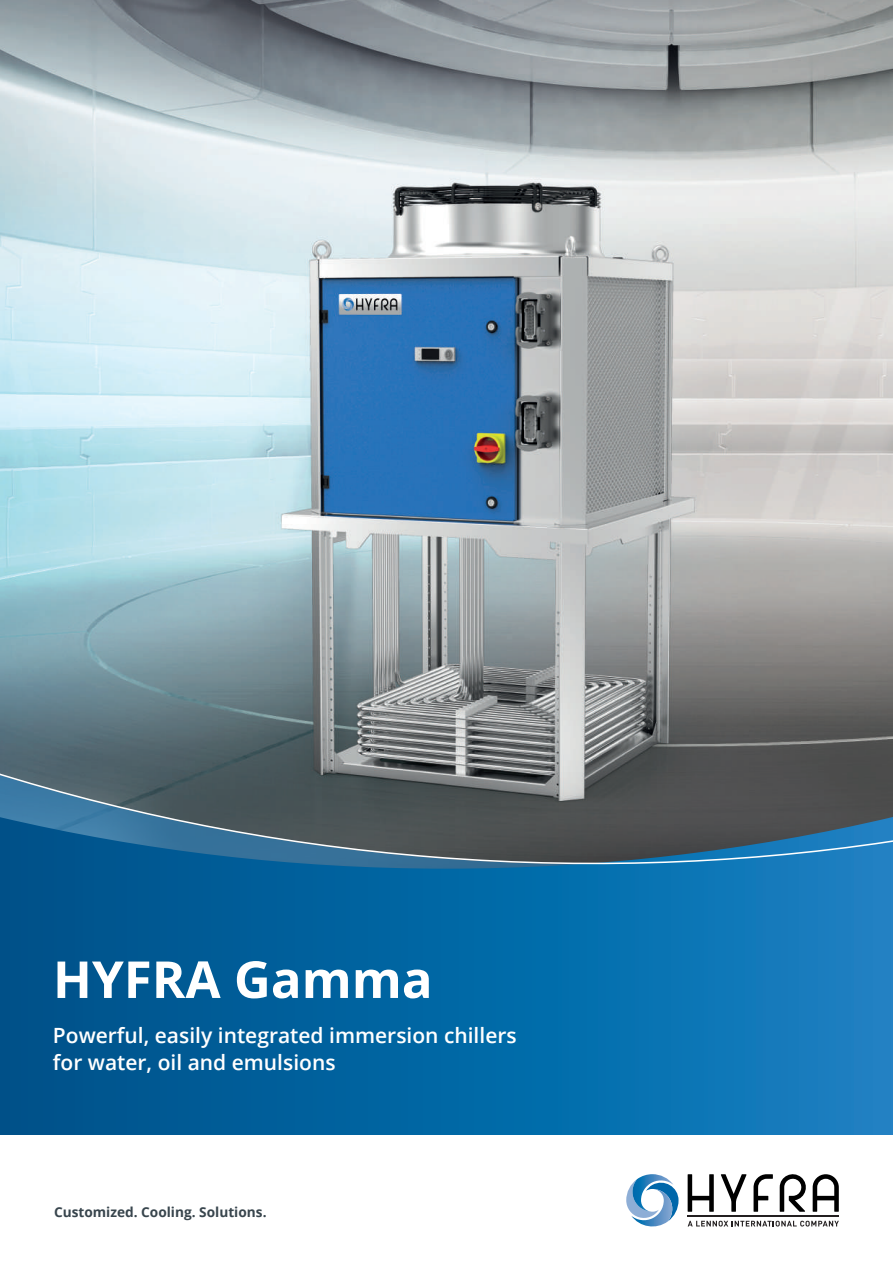
<style>
.page{position:relative;width:893px;height:1263px;background:#fff}
.page>*{position:absolute;margin:0;border:0;box-sizing:border-box;transform-origin:0 0}
.t1{font:700 51px "Open Sans";color:#fff}
.t2{font:600 21px/27px "Open Sans";color:#fff}
.t3{font:700 13.65px "Open Sans";color:#38454d}
</style>
<div class="page">
<img style="left:0;top:0;width:893px;height:759px">
<svg style="left:0;top:870px;width:893px;height:265px;background:#0668a5"></svg>
<svg style="left:0;top:759px;width:893px;height:111px;background:#455f6f"></svg>
<svg style="left:626px;top:1174px;width:52px;height:53px"></svg>
<hr style="left:688px;top:1216px;width:151px;height:1px;background:#231f20">
<svg style="left:688px;top:1221px;width:151px;height:5px"></svg>
<svg style="left:780px;top:1174px;width:59px;height:38px"></svg>
<svg style="left:753px;top:1174px;width:20px;height:38px"></svg>
<svg style="left:721px;top:1174px;width:26px;height:38px"></svg>
<svg style="left:688px;top:1174px;width:26px;height:38px"></svg>
<h1 class="t1" style="left:53px;top:943px;width:381px">HYFRA Gamma</h1>
<p class="t2" style="left:53px;top:1021px;width:465px">Powerful, easily integrated immersion chillers for water, oil and emulsions</p>
<p class="t3" style="left:54px;top:1202px;width:214px">Customized. Cooling. Solutions.</p>
</div>
